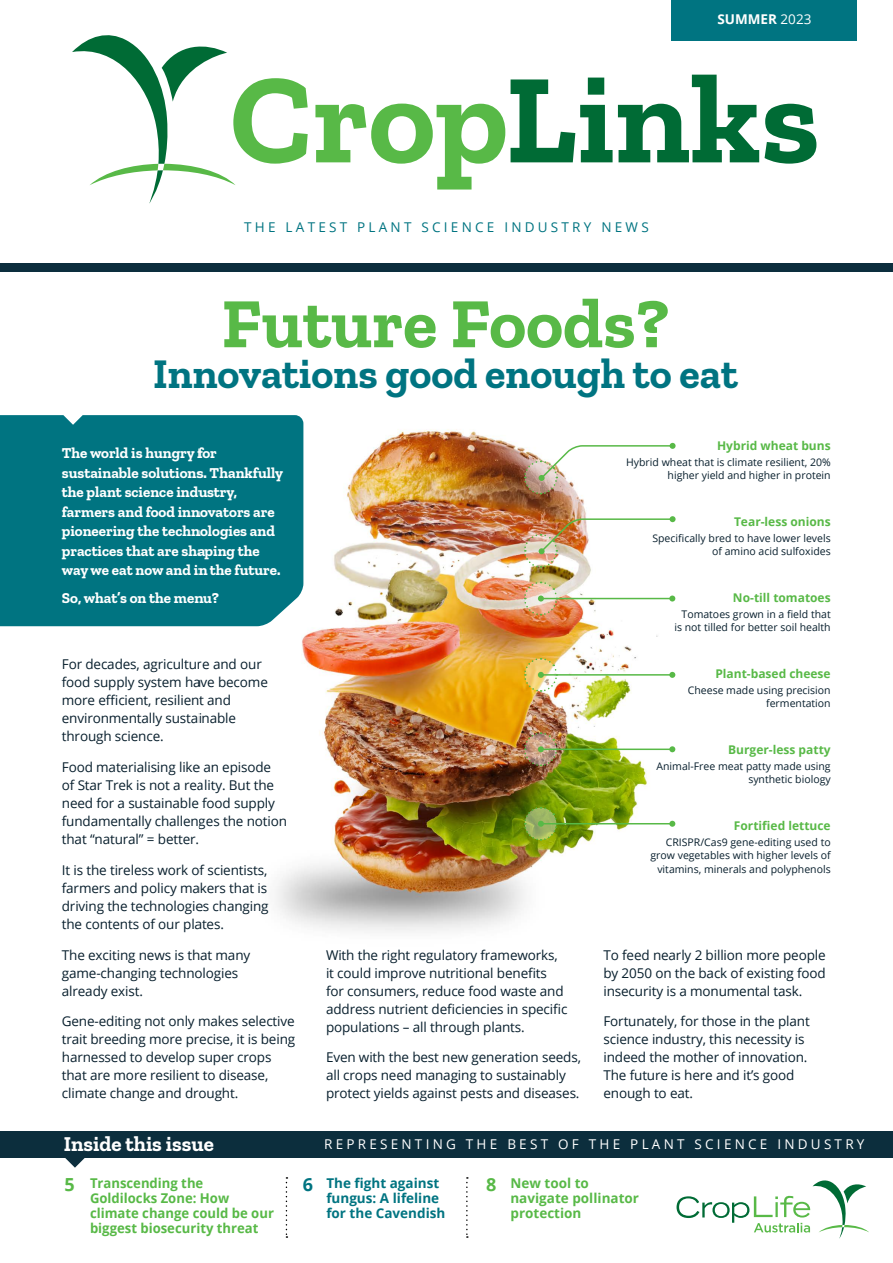
<style>
.page{position:relative;width:893px;height:1263px;background:#fff}
.page>*{position:absolute;margin:0;border:0;box-sizing:border-box;transform-origin:0 0}
.t1{font:700 70.5px "Zilla Slab";color:#58b947}
.t2{font:700 42px "Zilla Slab";color:#007481}
.t3{font:700 21px "Zilla Slab";color:#fff}
.t4{font:700 18px "Open Sans";color:#58b947}
.t5{font:700 18px "Open Sans";color:#007481}
.t6{font:700 15px/19.5px "Zilla Slab";color:#fff}
.Body{font:13.5px/18px "Open Sans";letter-spacing:-.01em;color:#081f2d}
.t7{font:700 13.5px/15px "Open Sans";color:#58b947}
.t8{font:700 13.5px/15px "Open Sans";color:#007481}
.t9{font:13.5px "Open Sans";letter-spacing:.24em;color:#fff}
.t10{font:13.5px "Open Sans";letter-spacing:.24em;color:#007481}
.t11{font:700 13.5px "Open Sans";color:#fff}
.Body-2{font:700 12px "Open Sans";color:#58b947}
.Body-3{font:10.5px/13.5px "Open Sans";color:#081f2d;text-align:right}
.s1{font-weight:400}
</style>
<div class="page">
<div style="left:671px;top:0;width:186px;height:41px;background:#007481"></div>
<svg style="left:511px;top:75px;width:305px;height:89px"></svg>
<svg style="left:72px;top:35px;width:433px;height:169px"></svg>
<div style="left:0;top:1131px;width:893px;height:26px;background:#0c2e3d"></div>
<svg style="left:49px;top:1157px;width:52px;height:11px"></svg>
<svg style="left:676px;top:1180px;width:193px;height:59px"></svg>
<svg style="left:286px;top:1177px;width:1px;height:61px"></svg>
<svg style="left:466px;top:1177px;width:2px;height:61px"></svg>
<div style="left:0;top:415px;width:200px;height:211px;background:#007481"></div>
<div style="left:0;top:263px;width:893px;height:8px;background:#0c2e3d"></div>
<img style="left:200px;top:415px;width:476px;height:517px">
<svg style="left:523px;top:443px;width:153px;height:52px"></svg>
<img style="left:523px;top:516px;width:153px;height:52px">
<hr style="left:541px;top:598px;width:131px;height:1px;background:#58b947">
<svg style="left:669px;top:595px;width:6px;height:6px"></svg>
<svg style="left:523px;top:581px;width:35px;height:35px"></svg>
<hr style="left:541px;top:674px;width:131px;height:2px;background:#58b947">
<svg style="left:669px;top:672px;width:6px;height:6px"></svg>
<svg style="left:523px;top:657px;width:35px;height:35px"></svg>
<hr style="left:541px;top:748px;width:131px;height:2px;background:#58b947">
<svg style="left:669px;top:746px;width:6px;height:6px"></svg>
<svg style="left:523px;top:732px;width:35px;height:35px"></svg>
<hr style="left:541px;top:823px;width:131px;height:1px;background:#58b947">
<svg style="left:669px;top:821px;width:6px;height:6px"></svg>
<svg style="left:523px;top:806px;width:35px;height:35px"></svg>
<p class="t11" style="left:717px;top:10px;width:95px">SUMMER <span class="s1">2023</span></p>
<p class="t10" style="left:244px;top:218px;width:406px">THE LATEST PLANT SCIENCE INDUSTRY NEWS</p>
<p class="t1" style="left:222px;top:283px;width:449px">Future Foods?</p>
<p class="t2" style="left:153px;top:350px;width:586px">Innovations good enough to eat</p>
<p class="t6" style="left:62px;top:444px;width:223px">The world is hungry for sustainable solutions. Thankfully the plant science industry, farmers and food innovators are pioneering the technologies and practices that are shaping the way we eat now and in the future.</p>
<p class="t6" style="left:62px;top:589px;width:159px">So, what’s on the menu?</p>
<p class="Body" style="left:62px;top:655px;width:208px">For decades, agriculture and our food supply system have become more efficient, resilient and environmentally sustainable through science.</p>
<p class="Body" style="left:62px;top:758px;width:227px">Food materialising like an episode of Star Trek is not a reality. But the need for a sustainable food supply fundamentally challenges the notion that “natural” = better.</p>
<p class="Body" style="left:62px;top:860px;width:208px;text-align:justify">It is the tireless work of scientists, farmers and policy makers that is driving the technologies changing the contents of our plates.</p>
<p class="Body" style="left:62px;top:945px;width:190px">The exciting news is that many game-changing technologies already exist.</p>
<p class="Body" style="left:62px;top:1012px;width:235px">Gene-editing not only makes selective trait breeding more precise, it is being harnessed to develop super crops that are more resilient to disease, climate change and drought.</p>
<p class="t3" style="left:64px;top:1132px;width:152px">Inside this issue</p>
<p class="Body-2" style="left:717px;top:437px;width:115px">Hybrid wheat buns</p>
<p class="Body-3" style="left:626px;top:455px;width:206px">Hybrid wheat that is climate resilient, 20% higher yield and higher in protein</p>
<p class="Body-2" style="left:734px;top:513px;width:98px">Tear-less onions</p>
<p class="Body-3" style="left:652px;top:531px;width:180px">Specifically bred to have lower levels of amino acid sulfoxides</p>
<p class="Body-2" style="left:733px;top:589px;width:99px">No-till tomatoes</p>
<p class="Body-3" style="left:674px;top:607px;width:158px">Tomatoes grown in a field that is not tilled for better soil health</p>
<p class="Body-2" style="left:715px;top:665px;width:117px">Plant-based cheese</p>
<p class="Body-3" style="left:688px;top:683px;width:144px">Cheese made using precision fermentation</p>
<p class="Body-2" style="left:728px;top:741px;width:104px">Burger-less patty</p>
<p class="Body-3" style="left:656px;top:759px;width:176px">Animal-Free meat patty made using synthetic biology</p>
<p class="Body-2" style="left:734px;top:817px;width:98px">Fortified lettuce</p>
<p class="Body-3" style="left:650px;top:835px;width:182px">CRISPR/Cas9 gene-editing used to grow vegetables with higher levels of vitamins, minerals and polyphenols</p>
<p class="Body" style="left:326px;top:945px;width:243px">With the right regulatory frameworks, it could improve nutritional benefits for consumers, reduce food waste and address nutrient deficiencies in specific populations – all through plants.</p>
<p class="Body" style="left:326px;top:1048px;width:257px">Even with the best new generation seeds, all crops need managing to sustainably protect yields against pests and diseases.</p>
<p class="Body" style="left:603px;top:945px;width:224px;text-align:justify">To feed nearly 2 billion more people by 2050 on the back of existing food insecurity is a monumental task.</p>
<p class="Body" style="left:603px;top:1012px;width:208px">Fortunately, for those in the plant science industry, this necessity is indeed the mother of innovation.<br>The future is here and it’s good enough to eat.</p>
<p class="t9" style="left:324px;top:1135px;width:542px">REPRESENTING THE BEST OF THE PLANT SCIENCE INDUSTRY</p>
<p class="t4" style="left:64px;top:1172px;width:12px">5</p>
<p class="t5" style="left:303px;top:1172px;width:12px">6</p>
<p class="t8" style="left:326px;top:1175px;width:114px">The fight against</p>
<p class="t4" style="left:486px;top:1172px;width:12px">8</p>
<p class="t8" style="left:326px;top:1190px;width:120px">fungus: A lifeline for the Cavendish</p>
<p class="t7" style="left:90px;top:1175px;width:185px">Transcending the<br>Goldilocks Zone: How climate change could be our biggest biosecurity threat</p>
<p class="t7" style="left:510px;top:1175px;width:130px">New tool to navigate pollinator protection</p>
</div>
